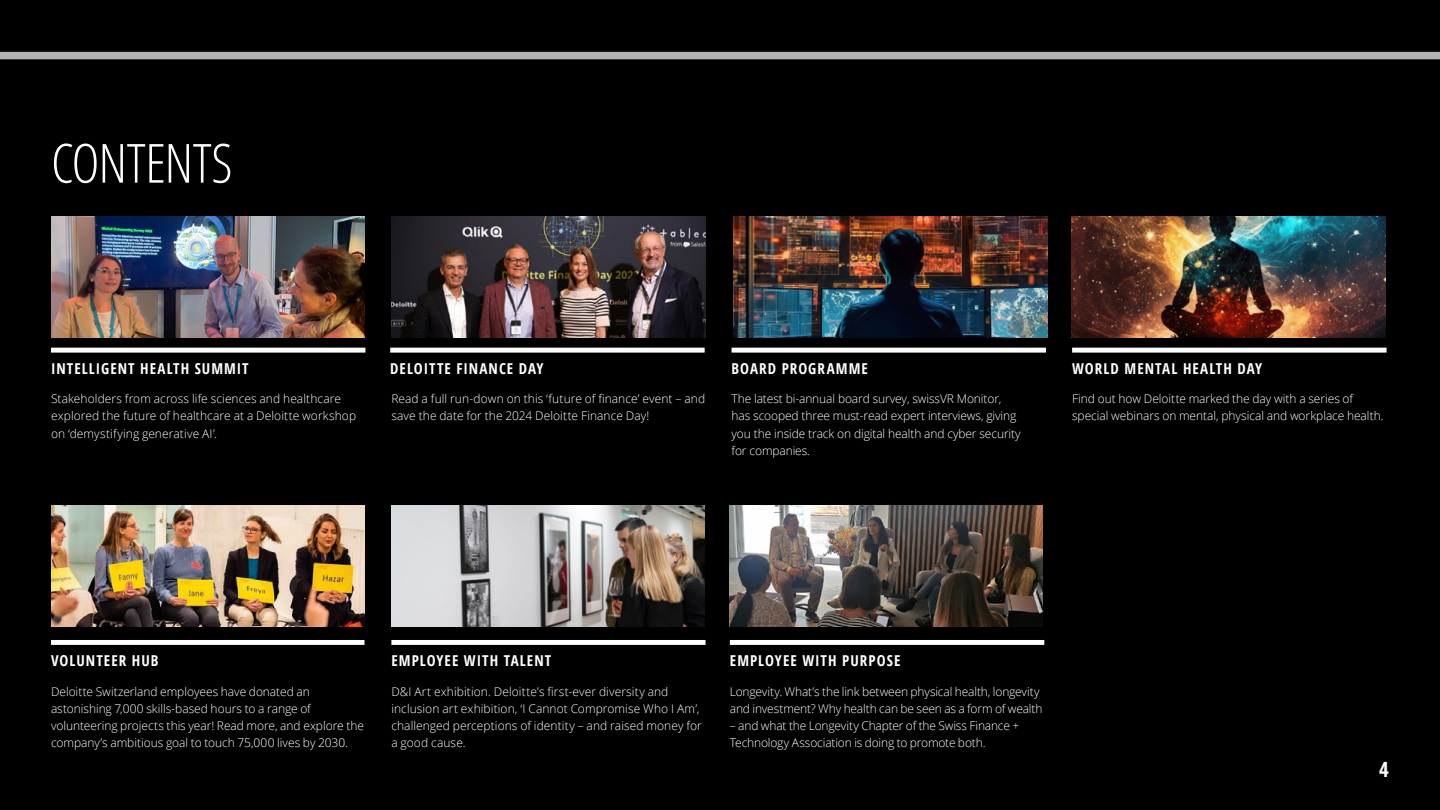
<style>
.page{position:relative;width:1440px;height:810px;background:#000}
.page>*{position:absolute;margin:0;border:0;box-sizing:border-box;transform-origin:0 0}
.t1{font:300 condensed 54px "Open Sans";letter-spacing:-.005em;color:#fff}
.t2{font:700 condensed 21px "Open Sans";color:#fff}
.t3{font:700 condensed 15px "Open Sans";letter-spacing:.07em;color:#fff}
.t4{font:300 12px/17.2px "Open Sans";letter-spacing:-.005em;color:#fff}
</style>
<div class="page">
<div style="left:0;top:52px;width:1440px;height:7px;background:#b3b3b3"></div>
<div style="left:51px;top:640px;width:313px;height:5px;background:#fff"></div>
<div style="left:391px;top:640px;width:315px;height:5px;background:#fff"></div>
<div style="left:730px;top:640px;width:314px;height:5px;background:#fff"></div>
<div style="left:51px;top:348px;width:314px;height:5px;background:#fff"></div>
<div style="left:390px;top:348px;width:315px;height:5px;background:#fff"></div>
<div style="left:732px;top:348px;width:314px;height:5px;background:#fff"></div>
<div style="left:1072px;top:348px;width:315px;height:5px;background:#fff"></div>
<img style="left:391px;top:216px;width:315px;height:122px">
<img style="left:51px;top:216px;width:313px;height:122px">
<img style="left:51px;top:505px;width:313px;height:122px">
<img style="left:392px;top:505px;width:313px;height:122px">
<img style="left:729px;top:505px;width:313px;height:122px">
<img style="left:734px;top:216px;width:313px;height:122px">
<img style="left:1072px;top:216px;width:313px;height:122px">
<h1 class="t1" style="left:51px;top:126px;width:183px">CONTENTS</h1>
<p class="t3" style="left:51px;top:358px;width:199px">INTELLIGENT HEALTH SUMMIT</p>
<p class="t3" style="left:390px;top:358px;width:155px">DELOITTE FINANCE DAY</p>
<p class="t4" style="left:51px;top:390px;width:307px">Stakeholders from across life sciences and healthcare explored the future of healthcare at a Deloitte workshop on ‘demystifying generative AI’.</p>
<p class="t4" style="left:391px;top:390px;width:315px">Read a full run-down on this ‘future of finance’ event – and save the date for the 2024 Deloitte Finance Day!</p>
<p class="t3" style="left:732px;top:358px;width:138px">BOARD PROGRAMME</p>
<p class="t4" style="left:732px;top:390px;width:290px">The latest bi-annual board survey, swissVR Monitor, has scooped three must-read expert interviews, giving you the inside track on digital health and cyber security for companies.</p>
<p class="t3" style="left:1072px;top:358px;width:192px">WORLD MENTAL HEALTH DAY</p>
<p class="t4" style="left:1072px;top:390px;width:313px">Find out how Deloitte marked the day with a series of special webinars on mental, physical and workplace health.</p>
<p class="t3" style="left:51px;top:650px;width:109px">VOLUNTEER HUB</p>
<p class="t4" style="left:51px;top:682px;width:315px">Deloitte Switzerland employees have donated an astonishing 7,000 skills-based hours to a range of volunteering projects this year! Read more, and explore the company’s ambitious goal to touch 75,000 lives by 2030.</p>
<p class="t3" style="left:391px;top:650px;width:161px">EMPLOYEE WITH TALENT</p>
<p class="t4" style="left:391px;top:682px;width:312px">D&amp;I Art exhibition. Deloitte’s first-ever diversity and inclusion art exhibition, ‘I Cannot Compromise Who I Am’, challenged perceptions of identity – and raised money for a good cause.</p>
<p class="t3" style="left:730px;top:650px;width:172px">EMPLOYEE WITH PURPOSE</p>
<p class="t4" style="left:730px;top:682px;width:314px">Longevity. What’s the link between physical health, longevity and investment? Why health can be seen as a form of wealth</p>
<p class="t4" style="left:730px;top:717px;width:291px">– and what the Longevity Chapter of the Swiss Finance +<br>Technology Association is doing to promote both.</p>
<h2 class="t2" style="left:1379px;top:754px;width:11px">4</h2>
</div>
